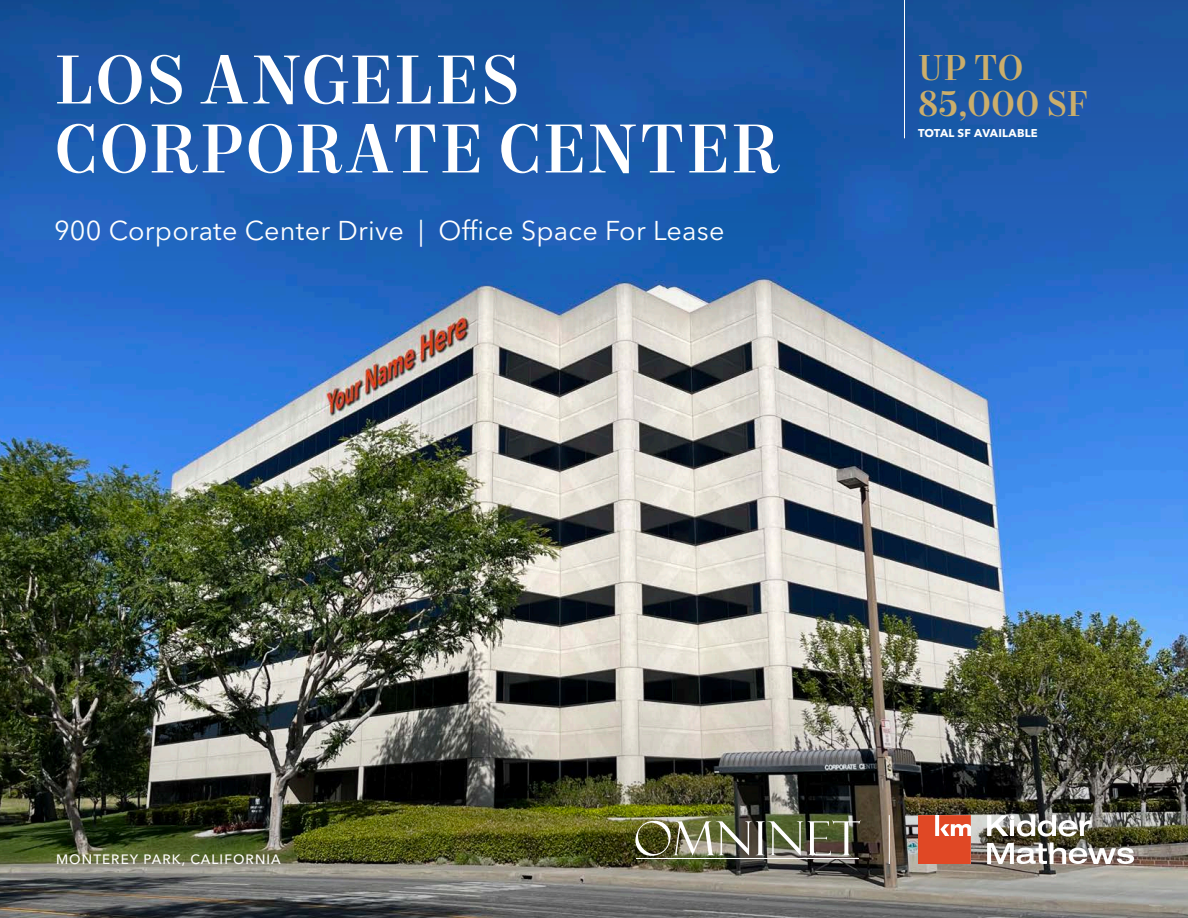
<style>
.page{position:relative;width:1188px;height:918px;background:#fff}
.page>*{position:absolute;margin:0;border:0;box-sizing:border-box;transform-origin:0 0}
.Headline_-_Level_1{font:500 69px/69px "Mort Modern 09";letter-spacing:.015em;color:#fff}
.Stat_Data_-_Gold{font:500 36px/36px "Mort Modern 09";color:#cbae6b}
.Callout_Text_-_White{font:27px "Avenir Next LT Pro";letter-spacing:.01em;color:#fff}
.Property_Address_-_W{font:500 13.5px "Avenir Next LT Pro";letter-spacing:.08em;color:#fff}
.Stat_Label{font:700 11.25px "Avenir Next LT Pro";letter-spacing:.025em;color:#fff}
</style>
<div class="page">
<img style="left:0;top:342px;width:1188px;height:309px">
<img style="left:0;top:651px;width:1188px;height:267px">
<svg style="left:0;top:0;width:1188px;height:342px;background:#2662b0"></svg>
<hr style="left:904px;top:0;width:1px;height:138px;background:#fff">
<svg style="left:987px;top:843px;width:147px;height:21px"></svg>
<svg style="left:987px;top:815px;width:104px;height:22px"></svg>
<svg style="left:918px;top:815px;width:53px;height:49px;background:#e35d3e"></svg>
<hr style="left:889px;top:815px;width:1px;height:49px;background:#fff">
<svg style="left:637px;top:859px;width:222px;height:1px"></svg>
<hr style="left:637px;top:858px;width:222px;height:1px;background:#fff">
<img style="left:635px;top:820px;width:226px;height:36px">
<p class="Headline_-_Level_1" style="left:54px;top:49px;width:727px">LOS ANGELES<br>CORPORATE CENTER</p>
<p class="Callout_Text_-_White" style="left:54px;top:215px;width:672px">900 Corporate Center Drive | Office Space For Lease</p>
<p class="Stat_Data_-_Gold" style="left:918px;top:51px;width:172px">UP TO<br>85,000 SF</p>
<p class="Stat_Label" style="left:918px;top:126px;width:121px">TOTAL SF AVAILABLE</p>
<p class="Property_Address_-_W" style="left:56px;top:851px;width:226px">MONTEREY PARK, CALIFORNIA</p>
</div>
